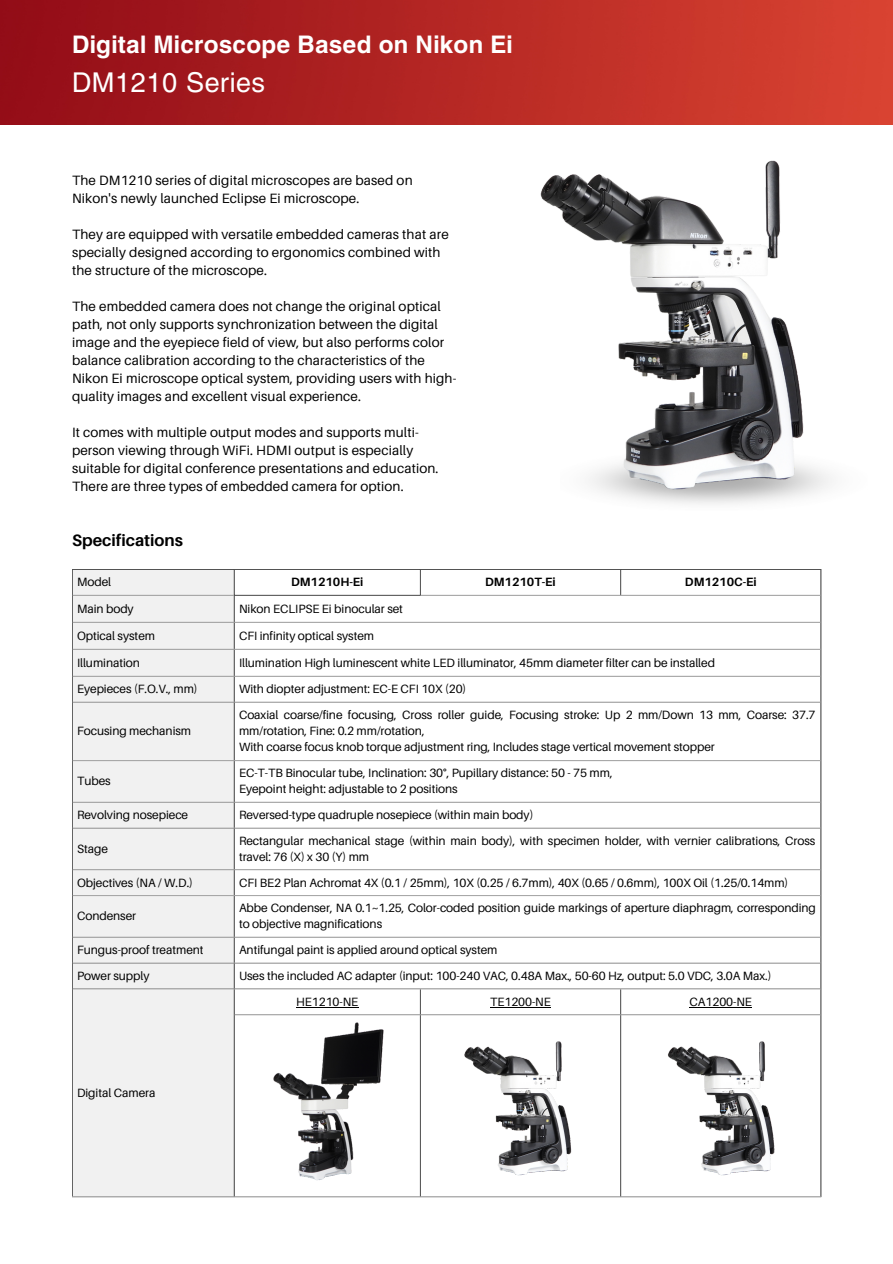
<style>
.page{position:relative;width:893px;height:1264px;background:#fff}
.page>*{position:absolute;margin:0;border:0;box-sizing:border-box;transform-origin:0 0}
.t1{font:27px "Helios";letter-spacing:.02em;color:#fff}
.t2{font:700 24px "Helios";letter-spacing:.01em;color:#fff}
.t3{font:700 16.5px "Aileron";color:#000}
.t4{font:13.5px/18px "Aileron";letter-spacing:.01em;color:#000}
.t5{font:12px/16px "Aileron";letter-spacing:-.005em;color:#000}
.t6{font:700 12px "Aileron";letter-spacing:-.005em;color:#000}
</style>
<div class="page">
<img style="left:0;top:0;width:892px;height:125px">
<div style="left:73px;top:570px;width:161px;height:626px;background:#f1f1f1"></div>
<hr style="left:296px;top:1006px;width:62px;height:1px;background:#000">
<hr style="left:490px;top:1006px;width:60px;height:1px;background:#000">
<hr style="left:689px;top:1006px;width:62px;height:1px;background:#000">
<hr style="left:72px;top:569px;width:1px;height:627px;background:#505050">
<hr style="left:234px;top:569px;width:1px;height:627px;background:#505050">
<svg style="left:420px;top:570px;width:1px;height:25px"></svg>
<hr style="left:420px;top:989px;width:1px;height:207px;background:#505050">
<svg style="left:620px;top:570px;width:1px;height:25px"></svg>
<hr style="left:620px;top:989px;width:1px;height:207px;background:#505050">
<hr style="left:820px;top:569px;width:1px;height:627px;background:#505050">
<hr style="left:72px;top:569px;width:749px;height:1px;background:#505050">
<hr style="left:234px;top:595px;width:186px;height:1px;background:#505050">
<hr style="left:73px;top:595px;width:161px;height:1px;background:#a6a6a6">
<hr style="left:420px;top:595px;width:400px;height:1px;background:#a6a6a6">
<hr style="left:73px;top:622px;width:747px;height:1px;background:#a6a6a6">
<hr style="left:73px;top:649px;width:747px;height:1px;background:#a6a6a6">
<hr style="left:73px;top:676px;width:747px;height:1px;background:#a6a6a6">
<hr style="left:73px;top:702px;width:747px;height:1px;background:#a6a6a6">
<hr style="left:73px;top:760px;width:747px;height:1px;background:#a6a6a6">
<hr style="left:73px;top:802px;width:747px;height:1px;background:#a6a6a6">
<hr style="left:73px;top:827px;width:747px;height:1px;background:#a6a6a6">
<hr style="left:73px;top:869px;width:747px;height:1px;background:#a6a6a6">
<hr style="left:73px;top:895px;width:747px;height:1px;background:#a6a6a6">
<hr style="left:73px;top:936px;width:747px;height:1px;background:#a6a6a6">
<hr style="left:73px;top:962px;width:747px;height:1px;background:#a6a6a6">
<hr style="left:73px;top:988px;width:747px;height:1px;background:#a6a6a6">
<hr style="left:234px;top:1014px;width:586px;height:1px;background:#a6a6a6">
<hr style="left:72px;top:1196px;width:749px;height:1px;background:#a6a6a6">
<img style="left:540px;top:160px;width:294px;height:342px">
<img style="left:668px;top:1041px;width:107px;height:135px">
<img style="left:464px;top:1041px;width:108px;height:135px">
<img style="left:273px;top:1022px;width:111px;height:158px">
<p class="t2" style="left:72px;top:29px;width:442px">Digital Microscope Based on Nikon Ei</p>
<p class="t1" style="left:72px;top:65px;width:195px">DM1210 Series</p>
<p class="t4" style="left:72px;top:171px;width:342px">The DM1210 series of digital microscopes are based on<br>Nikon's newly launched Eclipse Ei microscope.</p>
<p class="t4" style="left:72px;top:225px;width:378px">They are equipped with versatile embedded cameras that are specially designed according to ergonomics combined with the structure of the microscope.</p>
<p class="t4" style="left:72px;top:297px;width:386px">The embedded camera does not change the original optical path, not only supports synchronization between the digital image and the eyepiece field of view, but also performs color balance calibration according to the characteristics of the Nikon Ei microscope optical system, providing users with high&shy;quality images and excellent visual experience.</p>
<p class="t4" style="left:72px;top:422px;width:368px">It comes with multiple output modes and supports multi&shy;person viewing through WiFi. HDMI output is especially suitable for digital conference presentations and education.<br>There are three types of embedded camera for option.</p>
<p class="t3" style="left:72px;top:530px;width:112px">Specifications</p>
<p class="t5" style="left:77px;top:573px;width:36px">Model</p>
<p class="t6" style="left:291px;top:574px;width:74px">DM1210H-Ei</p>
<p class="t6" style="left:485px;top:574px;width:72px">DM1210T-Ei</p>
<p class="t6" style="left:685px;top:574px;width:73px">DM1210C-Ei</p>
<p class="t5" style="left:77px;top:600px;width:58px">Main body</p>
<p class="t5" style="left:239px;top:600px;width:165px">Nikon ECLIPSE Ei binocular set</p>
<p class="t5" style="left:77px;top:627px;width:79px">Optical system</p>
<p class="t5" style="left:239px;top:627px;width:137px">CFI infinity optical system</p>
<p class="t5" style="left:77px;top:654px;width:64px">Illumination</p>
<p class="t5" style="left:239px;top:654px;width:477px">Illumination High luminescent white LED illuminator, 45mm diameter filter can be installed</p>
<p class="t5" style="left:77px;top:680px;width:122px">Eyepieces (F.O.V., mm)</p>
<p class="t5" style="left:239px;top:680px;width:229px">With diopter adjustment: EC-E CFI 10X (20)</p>
<p class="t5" style="left:77px;top:722px;width:116px">Focusing mechanism</p>
<p class="t5" style="left:239px;top:706px;width:578px">Coaxial coarse/fine focusing, Cross roller guide, Focusing stroke: Up 2 mm/Down 13 mm, Coarse: 37.7 mm/rotation, Fine: 0.2 mm/rotation,</p>
<p class="t5" style="left:239px;top:738px;width:477px">With coarse focus knob torque adjustment ring, Includes stage vertical movement stopper</p>
<p class="t5" style="left:77px;top:773px;width:35px">Tubes</p>
<p class="t5" style="left:239px;top:765px;width:375px">EC-T-TB Binocular tube, Inclination: 30°, Pupillary distance: 50 - 75 mm,</p>
<p class="t5" style="left:239px;top:781px;width:220px">Eyepoint height: adjustable to 2 positions</p>
<p class="t5" style="left:77px;top:806px;width:113px">Revolving nosepiece</p>
<p class="t5" style="left:239px;top:806px;width:296px">Reversed-type quadruple nosepiece (within main body)</p>
<p class="t5" style="left:77px;top:840px;width:32px">Stage</p>
<p class="t5" style="left:239px;top:832px;width:577px">Rectangular mechanical stage (within main body), with specimen holder, with vernier calibrations, Cross travel: 76 (X) x 30 (Y) mm</p>
<p class="t5" style="left:77px;top:874px;width:117px">Objectives (NA / W.D.)</p>
<p class="t5" style="left:239px;top:874px;width:551px">CFI BE2 Plan Achromat 4X (0.1 / 25mm), 10X (0.25 / 6.7mm), 40X (0.65 / 0.6mm), 100X Oil (1.25/0.14mm)</p>
<p class="t5" style="left:77px;top:907px;width:61px">Condenser</p>
<p class="t5" style="left:239px;top:899px;width:578px">Abbe Condenser, NA 0.1~1.25, Color-coded position guide markings of aperture diaphragm, corresponding to objective magnifications</p>
<p class="t5" style="left:77px;top:941px;width:128px">Fungus-proof treatment</p>
<p class="t5" style="left:239px;top:941px;width:260px">Antifungal paint is applied around optical system</p>
<p class="t5" style="left:77px;top:967px;width:74px">Power supply</p>
<p class="t5" style="left:239px;top:967px;width:534px">Uses the included AC adapter (input: 100-240 VAC, 0.48A Max., 50-60 Hz, output: 5.0 VDC, 3.0A Max.)</p>
<p class="t5" style="left:77px;top:1084px;width:80px">Digital Camera</p>
<p class="t5" style="left:296px;top:993px;width:64px">HE1210-NE</p>
<p class="t5" style="left:490px;top:993px;width:62px">TE1200-NE</p>
<p class="t5" style="left:689px;top:993px;width:64px">CA1200-NE</p>
</div>
